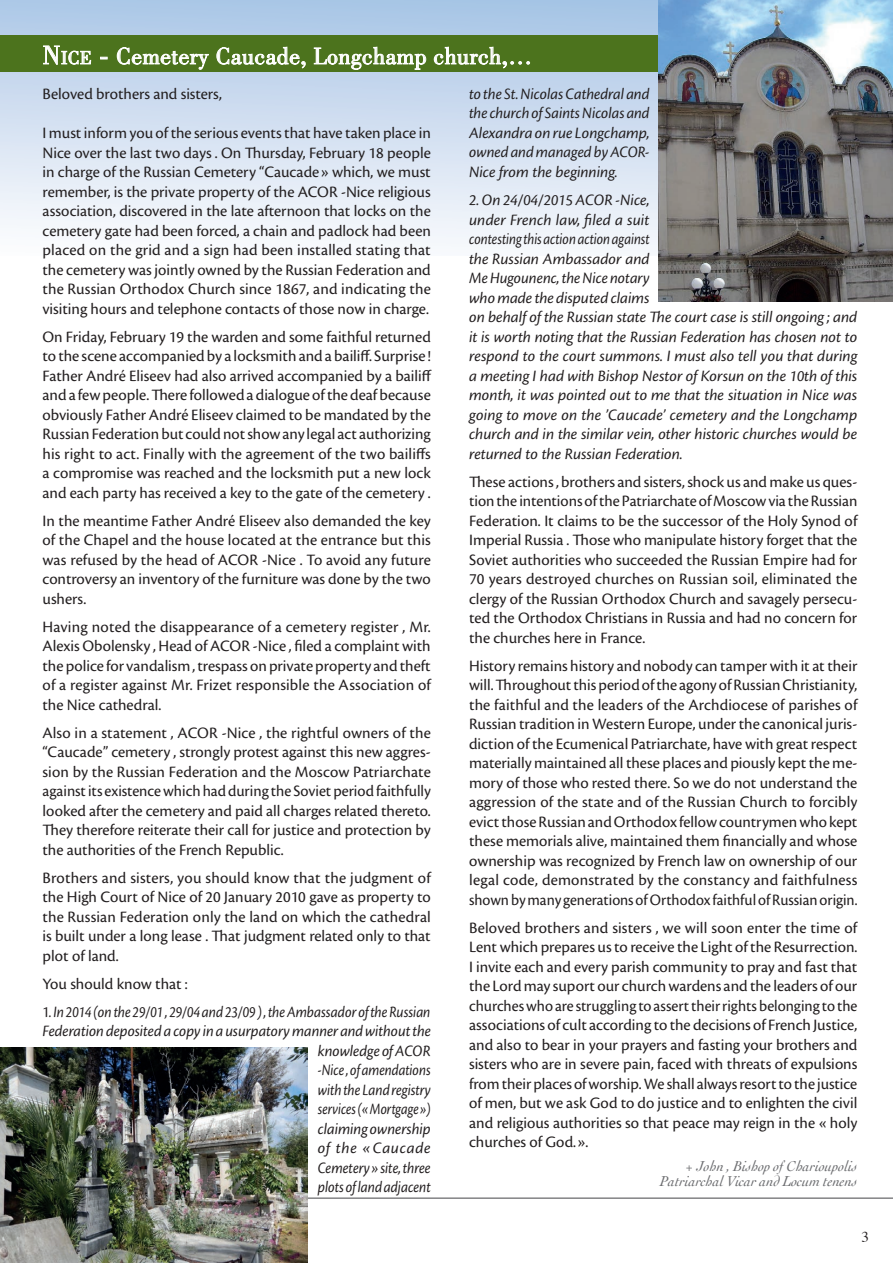
<style>
.page{position:relative;width:893px;height:1263px;background:#fff}
.page>*{position:absolute;margin:0;border:0;box-sizing:border-box;transform-origin:0 0}
.t1{font:24px "Bodoni";letter-spacing:.02em;color:#fff}
.t2{font:16.5px/19.5px "Cronos Pro";color:#231f20;text-align:justify}
.t3{font:italic 16.5px/19.5px "Cronos Pro";color:#231f20}
.t4{font:italic 16.5px/19.5px "Cronos Pro";color:#231f20;text-align:right;scale:.88 1}
.t5{font:italic 16.5px/19.5px "Cronos Pro";color:#231f20;text-align:justify;scale:.96 1}
.t6{font:italic 15px/15px "Cochin";color:#6c6d70;text-align:right}
.t7{font:15px "Times";color:#231f20}
.s1{font-size:27px}
.s2{font-size:18.9px}
.s3{font-style:normal}
</style>
<div class="page">
<svg style="left:0;top:0;width:658px;height:252px"></svg>
<hr style="left:0;top:1197px;width:893px;height:2px;background:#636366">
<img style="left:0;top:1047px;width:308px;height:216px">
<div style="left:0;top:35px;width:732px;height:37px;background:#4c731d"></div>
<svg style="left:43px;top:45px;width:49px;height:20px"></svg>
<svg style="left:100px;top:57px;width:8px;height:2px"></svg>
<svg style="left:116px;top:47px;width:93px;height:28px"></svg>
<svg style="left:216px;top:46px;width:90px;height:23px"></svg>
<svg style="left:313px;top:46px;width:114px;height:29px"></svg>
<svg style="left:433px;top:46px;width:97px;height:23px"></svg>
<img style="left:658px;top:0;width:235px;height:302px">
<h1 class="t1" style="left:43px;top:43px;width:491px"><span class="s1">N</span><span class="s2">ice</span> <span class="s1">-</span> Cemetery Caucade, Longchamp church,…</h1>
<p class="t2" style="left:43px;top:84px;width:181px">Beloved brothers and sisters,</p>
<p class="t2" style="left:43px;top:123px;width:390px">I must inform you of the serious events that have taken place in Nice over the last two days . On Thursday, February 18 people in charge of the Russian Cemetery “Caucade» which, we must remember, is the private property of the ACOR -Nice religious association, discovered in the late afternoon that locks on the cemetery gate had been forced, a chain and padlock had been placed on the grid and a sign had been installed stating that the cemetery was jointly owned by the Russian Federation and the Russian Orthodox Church since 1867, and indicating the visiting hours and telephone contacts of those now in charge.</p>
<p class="t2" style="left:43px;top:327px;width:391px">On Friday, February 19 the warden and some faithful returned to the scene accompanied by a locksmith and a bailiff. Surprise !<br>Father André Eliseev had also arrived accompanied by a bailiff and a few people. There followed a dialogue of the deaf because obviously Father André Eliseev claimed to be mandated by the Russian Federation but could not show any legal act authorizing his right to act. Finally with the agreement of the two bailiffs a compromise was reached and the locksmith put a new lock and each party has received a key to the gate of the cemetery .</p>
<p class="t2" style="left:43px;top:511px;width:390px">In the meantime Father André Eliseev also demanded the key of the Chapel and the house located at the entrance but this was refused by the head of ACOR -Nice . To avoid any future controversy an inventory of the furniture was done by the two ushers.</p>
<p class="t2" style="left:43px;top:617px;width:390px">Having noted the disappearance of a cemetery register , Mr.<br>Alexis Obolensky , Head of ACOR -Nice , filed a complaint with the police for vandalism , trespass on private property and theft of a register against Mr. Frizet responsible the Association of the Nice cathedral.</p>
<p class="t2" style="left:43px;top:723px;width:390px">Also in a statement , ACOR -Nice , the rightful owners of the “Caucade” cemetery , strongly protest against this new aggres&shy;sion by the Russian Federation and the Moscow Patriarchate against its existence which had during the Soviet period faithfully looked after the cemetery and paid all charges related thereto.<br>They therefore reiterate their call for justice and protection by the authorities of the French Republic.</p>
<p class="t2" style="left:43px;top:868px;width:390px">Brothers and sisters, you should know that the judgment of the High Court of Nice of 20 January 2010 gave as property to the Russian Federation only the land on which the cathedral is built under a long lease . That judgment related only to that plot of land.</p>
<p class="t2" style="left:43px;top:974px;width:147px">You should know that :</p>
<p class="t4" style="left:43px;top:1002px;width:443px"><span class="s3">1</span>. In 2014 (on the 29/01 , 29/04 and 23/09 ) , the Ambassador of the Russian<br>Federation deposited a copy in a usurpatory manner and without the knowledge of ACOR<br>-Nice , of amendations<br>with the Land registry<br>services («Mortgage»)<br>claiming ownership<br>of the «Caucade<br>Cemetery» site, three<br>plots of land adjacent</p>
<p class="t5" style="left:469px;top:84px;width:190px">to the St. Nicolas Cathedral and the church of Saints Nicolas and Alexandra on rue Longchamp, owned and managed by ACOR-Nice from the beginning.</p>
<p class="t3" style="left:469px;top:190px;width:390px">2. On 24/04/2015 ACOR -Nice,<br>under French law, filed a suit<br>contesting this action action against<br>the Russian Ambassador and<br>Me Hugounenc, the Nice notary<br>who made the disputed claims<br>on behalf of the Russian state The court case is still ongoing ; and it is worth noting that the Russian Federation has chosen not to respond to the court summons. I must also tell you that during a meeting I had with Bishop Nestor of Korsun on the 10th of this month, it was pointed out to me that the situation in Nice was going to move on the ’Caucade’ cemetery and the Longchamp church and in the similar vein, other historic churches would be returned to the Russian Federation.</p>
<p class="t2" style="left:469px;top:472px;width:390px">These actions , brothers and sisters, shock us and make us ques&shy;tion the intentions of the Patriarchate of Moscow via the Russian Federation. It claims to be the successor of the Holy Synod of Imperial Russia . Those who manipulate history forget that the Soviet authorities who succeeded the Russian Empire had for 70 years destroyed churches on Russian soil, eliminated the clergy of the Russian Orthodox Church and savagely persecu&shy;ted the Orthodox Christians in Russia and had no concern for the churches here in France.</p>
<p class="t2" style="left:469px;top:656px;width:390px">History remains history and nobody can tamper with it at their will. Throughout this period of the agony of Russian Christianity, the faithful and the leaders of the Archdiocese of parishes of Russian tradition in Western Europe, under the canonical juris&shy;diction of the Ecumenical Patriarchate, have with great respect materially maintained all these places and piously kept the me&shy;mory of those who rested there. So we do not understand the aggression of the state and of the Russian Church to forcibly evict those Russian and Orthodox fellow countrymen who kept these memorials alive, maintained them financially and whose ownership was recognized by French law on ownership of our legal code, demonstrated by the constancy and faithfulness shown by many generations of Orthodox faithful of Russian origin.</p>
<p class="t2" style="left:469px;top:918px;width:390px">Beloved brothers and sisters , we will soon enter the time of Lent which prepares us to receive the Light of the Resurrection.<br>I invite each and every parish community to pray and fast that the Lord may suport our church wardens and the leaders of our churches who are struggling to assert their rights belonging to the associations of cult according to the decisions of French Justice, and also to bear in your prayers and fasting your brothers and sisters who are in severe pain, faced with threats of expulsions from their places of worship. We shall always resort to the justice of men, but we ask God to do justice and to enlighten the civil and religious authorities so that peace may reign in the « holy churches of God.».</p>
<p class="t6" style="left:660px;top:1157px;width:199px">+ John , Bishop of Charioupolis<br>Patriarchal Vicar and Locum tenens</p>
<p class="t7" style="left:862px;top:1222px;width:9px">3</p>
</div>
